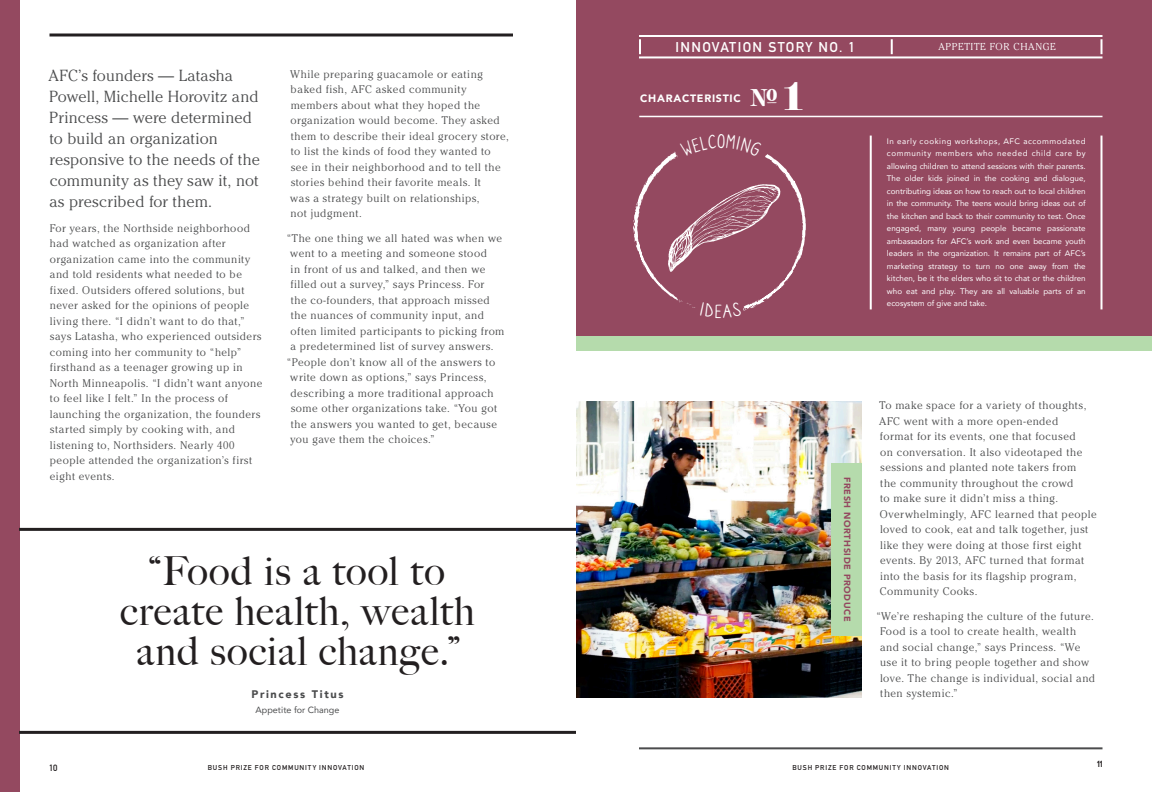
<style>
.page{position:relative;width:1152px;height:792px;background:#fff}
.page>*{position:absolute;margin:0;border:0;box-sizing:border-box;transform-origin:0 0}
.Subhead_White_Right{font:41.2px "Fette Fraktur LT Std";color:#fff}
.Quotes_Style_Black{font:500 40px/40px "Big Caslon";letter-spacing:.025em;color:#231f20;text-align:center}
.Subhead_White_Right-2{font:21.2px "Neato Serif";color:#fff}
.t1{font:20.4px "Caroni";color:#fff}
.Intro_Style_-_Story{font:300 16px/21px "Cheltenham Std";letter-spacing:.005em;color:#4b4c4d}
.Innovation_Story_No{font:700 14px "DIN Alternate";letter-spacing:.1em;color:#fff}
.Body_Copy{font:300 11px/15.5px "Cheltenham Std";letter-spacing:.045em;color:#4b4c4d}
.Quote_Credit{font:900 11px "Avenir";letter-spacing:.15em;color:#4b4c4d}
.Subhead_White_Right-3{font:900 10.7px "Avenir";letter-spacing:.07em;color:#fff}
.Innovation_Story_Win{font:300 10px "Cheltenham Std";letter-spacing:.07em;color:#fff}
.Photo_Captians_Mint{font:900 9px "Avenir";letter-spacing:.07em;color:#944960}
.Quote_Credit_Org{font:9px "Avenir";color:#4b4c4d}
.t2{font:700 9px "DIN Alternate";color:#231f20}
.t3{font:700 9px "Bison";color:#231f20}
.Sidebar_Body_Copy_Wh{font:8px/12.5px "Avenir";color:#fff;text-align:justify}
.t4{font:700 7px "DIN Alternate";letter-spacing:.12em;color:#231f20}
</style>
<div class="page">
<div style="left:576px;top:0;width:576px;height:344px;background:#944960"></div>
<div style="left:0;top:0;width:19px;height:792px;background:#944960"></div>
<div style="left:576px;top:336px;width:576px;height:15px;background:#b5dbac"></div>
<hr style="left:639px;top:116px;width:463px;height:1px;background:#fff">
<hr style="left:870px;top:136px;width:2px;height:173px;background:#fff">
<hr style="left:1100px;top:136px;width:2px;height:173px;background:#fff">
<hr style="left:19px;top:528px;width:557px;height:3px;background:#231f20">
<hr style="left:19px;top:731px;width:557px;height:3px;background:#231f20">
<hr style="left:50px;top:34px;width:463px;height:2px;background:#231f20">
<img style="left:576px;top:401px;width:286px;height:296px">
<hr style="left:639px;top:56px;width:463px;height:2px;background:#fff">
<hr style="left:639px;top:35px;width:463px;height:2px;background:#fff">
<svg style="left:891px;top:39px;width:2px;height:15px"></svg>
<svg style="left:639px;top:39px;width:2px;height:15px"></svg>
<svg style="left:1100px;top:39px;width:2px;height:15px"></svg>
<div style="left:832px;top:463px;width:30px;height:172px;background:#b5dbac"></div>
<hr style="left:639px;top:747px;width:463px;height:2px;background:#4b4c4d">
<svg style="left:633px;top:151px;width:173px;height:160px"></svg>
<p class="Intro_Style_-_Story" style="left:49px;top:65px;width:213px">AFC’s founders — Latasha<br>Powell, Michelle Horovitz and<br>Princess — were determined to build an organization responsive to the needs of the community as they saw it, not as prescribed for them.</p>
<p class="Body_Copy" style="left:50px;top:220px;width:214px">For years, the Northside neighborhood had watched as organization after organization came into the community and told residents what needed to be fixed. Outsiders offered solutions, but never asked for the opinions of people living there. “I didn’t want to do that,” says Latasha, who experienced outsiders coming into her community to “help” firsthand as a teenager growing up in North Minneapolis. “I didn’t want anyone to feel like I felt.” In the process of launching the organization, the founders started simply by cooking with, and listening to, Northsiders. Nearly 400 people attended the organization’s first eight events.</p>
<p class="Body_Copy" style="left:290px;top:66px;width:220px">While preparing guacamole or eating baked fish, AFC asked community members about what they hoped the organization would become. They asked them to describe their ideal grocery store, to list the kinds of food they wanted to see in their neighborhood and to tell the stories behind their favorite meals. It<br>was a strategy built on relationships,<br>not judgment.</p>
<p class="Body_Copy" style="left:287px;top:230px;width:217px">“The one thing we all hated was when we</p>
<p class="Body_Copy" style="left:290px;top:246px;width:198px">went to a meeting and someone stood</p>
<p class="Body_Copy" style="left:291px;top:261px;width:196px">in front of us and talked, and then we</p>
<p class="Body_Copy" style="left:290px;top:277px;width:195px">filled out a survey,” says Princess. For</p>
<p class="Body_Copy" style="left:291px;top:292px;width:201px">the co-founders, that approach missed</p>
<p class="Body_Copy" style="left:291px;top:308px;width:195px">the nuances of community input, and</p>
<p class="Body_Copy" style="left:291px;top:323px;width:215px">often limited participants to picking from</p>
<p class="Body_Copy" style="left:291px;top:339px;width:204px">a predetermined list of survey answers.</p>
<p class="Body_Copy" style="left:287px;top:354px;width:210px">“People don’t know all of the answers to</p>
<p class="Body_Copy" style="left:290px;top:370px;width:198px">write down as options,” says Princess,</p>
<p class="Body_Copy" style="left:291px;top:385px;width:205px">describing a more traditional approach</p>
<p class="Body_Copy" style="left:291px;top:401px;width:208px">some other organizations take. “You got</p>
<p class="Body_Copy" style="left:291px;top:416px;width:208px">the answers you wanted to get, because</p>
<p class="Body_Copy" style="left:290px;top:432px;width:146px">you gave them the choices.”</p>
<p class="Quotes_Style_Black" style="left:120px;top:549px;width:356px">“Food is a tool to create health, wealth and social change.”</p>
<p class="Quote_Credit" style="left:251px;top:685px;width:94px">Princess Titus</p>
<p class="Quote_Credit_Org" style="left:256px;top:703px;width:85px">Appetite for Change</p>
<p class="Innovation_Story_No" style="left:675px;top:36px;width:181px">INNOVATION STORY NO. 1</p>
<p class="Innovation_Story_Win" style="left:938px;top:41px;width:119px">APPETITE FOR CHANGE</p>
<p class="Subhead_White_Right-3" style="left:640px;top:89px;width:102px">CHARACTERISTIC</p>
<p class="Subhead_White_Right-2" style="left:750px;top:84px;width:29px">№</p>
<p class="Subhead_White_Right" style="left:785px;top:72px;width:19px">1</p>
<p class="t1" style="left:717px;top:131px;width:11px">O</p>
<p class="Sidebar_Body_Copy_Wh" style="left:887px;top:134px;width:200px">In early cooking workshops, AFC accommodated community members who needed child care by allowing children to attend sessions with their parents.<br>The older kids joined in the cooking and dialogue, contributing ideas on how to reach out to local children in the community. The teens would bring ideas out of the kitchen and back to their community to test. Once engaged, many young people became passionate ambassadors for AFC’s work and even became youth leaders in the organization. It remains part of AFC’s marketing strategy to turn no one away from the kitchen, be it the elders who sit to chat or the children who eat and play. They are all valuable parts of an ecosystem of give and take.</p>
<p class="Photo_Captians_Mint" style="left:855px;top:477px;width:146px;rotate:90deg">FRESH NORTHSIDE PRODUCE</p>
<p class="Body_Copy" style="left:879px;top:397px;width:219px">To make space for a variety of thoughts, AFC went with a more open-ended<br>format for its events, one that focused<br>on conversation. It also videotaped the sessions and planted note takers from<br>the community throughout the crowd<br>to make sure it didn’t miss a thing.<br>Overwhelmingly, AFC learned that people loved to cook, eat and talk together, just like they were doing at those first eight events. By 2013, AFC turned that format into the basis for its flagship program, Community Cooks.</p>
<p class="Body_Copy" style="left:880px;top:608px;width:217px;text-indent:-4px">“We’re reshaping the culture of the future.<br>Food is a tool to create health, wealth and social change,” says Princess. “We use it to bring people together and show love. The change is individual, social and then systemic.”</p>
<p class="t2" style="left:49px;top:761px;width:10px">10</p>
<p class="t4" style="left:208px;top:762px;width:158px">BUSH PRIZE FOR COMMUNITY INNOVATION</p>
<p class="t4" style="left:792px;top:762px;width:158px">BUSH PRIZE FOR COMMUNITY INNOVATION</p>
<p class="t3" style="left:1097px;top:758px;width:7px">11</p>
</div>
